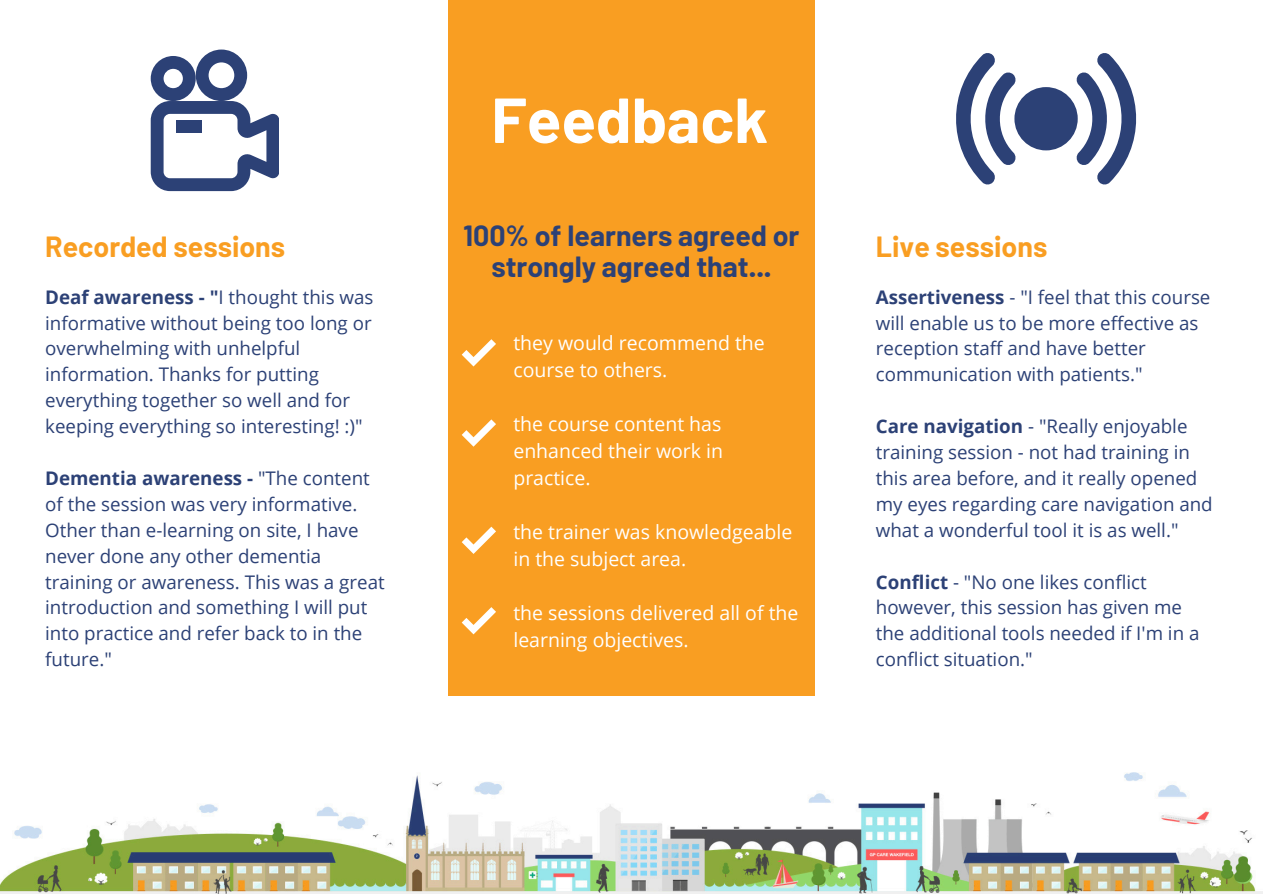
<style>
.page{position:relative;width:1263px;height:894px;background:#fff}
.page>*{position:absolute;margin:0;border:0;box-sizing:border-box;transform-origin:0 0}
.t1{font:700 63.45px "Barlow";color:#fff}
.t2{font:700 28.5px/30.3px "Barlow";color:#2c4176;text-align:center}
.t3{font:700 28.5px "Barlow";color:#f99e22}
.t4{font:19.5px/27px "Open Sans";color:#fff}
.t5{font:18.75px/25.8px "Open Sans";color:#2c4176}
.s1{font-weight:700}
</style>
<div class="page">
<div style="left:448px;top:0;width:367px;height:695px;background:#f99e22"></div>
<svg style="left:151px;top:50px;width:128px;height:141px"></svg>
<svg style="left:956px;top:53px;width:181px;height:132px"></svg>
<svg style="left:462px;top:339px;width:34px;height:27px"></svg>
<svg style="left:462px;top:419px;width:34px;height:27px"></svg>
<svg style="left:462px;top:526px;width:34px;height:27px"></svg>
<svg style="left:462px;top:607px;width:34px;height:26px"></svg>
<img style="left:0;top:772px;width:1263px;height:121px">
<p class="t1" style="left:491px;top:79px;width:278px">Feedback</p>
<p class="t3" style="left:45px;top:228px;width:241px">Recorded sessions</p>
<p class="t2" style="left:463px;top:219px;width:338px">100% of learners agreed or strongly agreed that...</p>
<p class="t5" style="left:45px;top:283px;width:330px"><span class="s1">Deaf awareness - "</span>I thought this was informative without being too long or overwhelming with unhelpful information. Thanks for putting everything together so well and for keeping everything so interesting! :)"</p>
<p class="t5" style="left:45px;top:464px;width:341px"><span class="s1">Dementia awareness -</span> "The content of the session was very informative.<br>Other than e-learning on site, I have never done any other dementia training or awareness. This was a great introduction and something I will put into practice and refer back to in the future."</p>
<p class="t4" style="left:513px;top:329px;width:253px">they would recommend the course to others.</p>
<h2 class="t4" style="left:513px;top:410px;width:211px;text-align:justify">the course content has enhanced their work in practice.</h2>
<p class="t4" style="left:513px;top:518px;width:280px">the trainer was knowledgeable in the subject area.</p>
<p class="t4" style="left:513px;top:599px;width:287px">the sessions delivered all of the learning objectives.</p>
<p class="t3" style="left:876px;top:228px;width:173px">Live sessions</p>
<h1 class="t5" style="left:876px;top:283px;width:336px"><span class="s1">Assertiveness</span> - "I feel that this course will enable us to be more effective as reception staff and have better communication with patients."</h1>
<h2 class="t5" style="left:876px;top:413px;width:338px"><span class="s1">Care navigation</span> - "Really enjoyable training session - not had training in this area before, and it really opened my eyes regarding care navigation and what a wonderful tool it is as well."</h2>
<p class="t5" style="left:876px;top:568px;width:325px"><span class="s1">Conflict</span> - "No one likes conflict however, this session has given me the additional tools needed if I'm in a conflict situation."</p>
</div>
